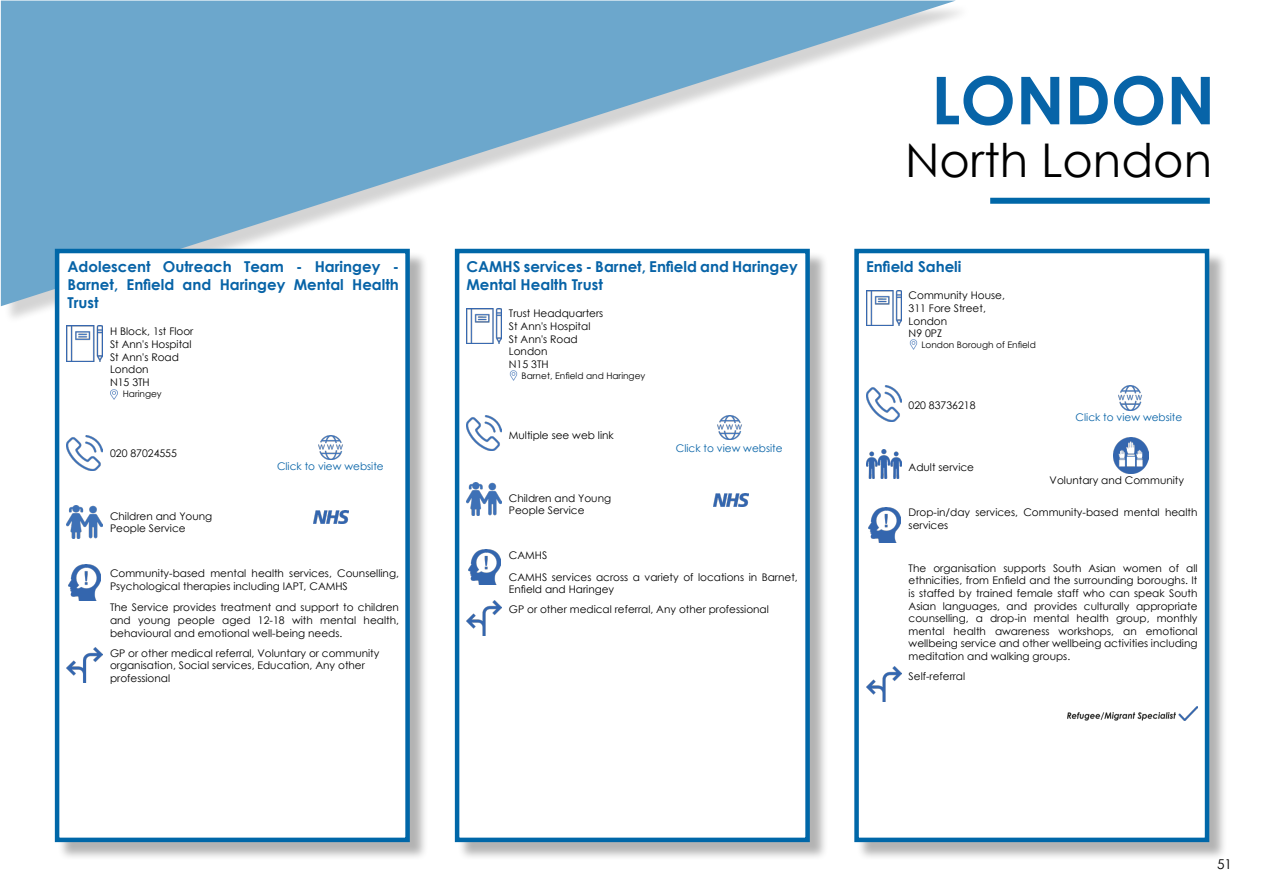
<style>
.page{position:relative;width:1263px;height:893px;background:#fff}
.page>*{position:absolute;margin:0;border:0;box-sizing:border-box;transform-origin:0 0}
.t1{font:700 66px "Century Gothic";color:#0764a8}
.t2{font:46.5px "Century Gothic";color:#000}
.t3{font:700 15px/18px "Century Gothic";color:#0763a7}
.t4{font:13.5px "Century Gothic";color:#000}
.t5{font:10.5px/12.6px "Century Gothic";color:#000}
.t6{font:10.5px "Century Gothic";color:#0763a7}
.t7{font:9px "Century Gothic";color:#000}
</style>
<div class="page">
<svg style="left:1px;top:1px;width:955px;height:305px;fill:#6ca7cc"></svg>
<div style="left:990px;top:198px;width:220px;height:6px;background:#0067a8"></div>
<div style="left:57px;top:251px;width:372px;height:610px;background:#000;opacity:.3"></div>
<div style="left:55px;top:249px;width:355px;height:593px;background:#fff;border:4px solid #0067a8"></div>
<div style="left:457px;top:251px;width:371px;height:610px;background:#000;opacity:.3"></div>
<div style="left:455px;top:249px;width:355px;height:593px;background:#fff;border:4px solid #0067a8"></div>
<div style="left:856px;top:251px;width:372px;height:610px;background:#000;opacity:.3"></div>
<div style="left:854px;top:249px;width:355px;height:593px;background:#fff;border:4px solid #0067a8"></div>
<img style="left:67px;top:326px;width:35px;height:35px">
<img style="left:466px;top:308px;width:36px;height:35px">
<img style="left:867px;top:291px;width:35px;height:35px">
<img style="left:67px;top:435px;width:35px;height:36px">
<img style="left:314px;top:510px;width:35px;height:13px">
<img style="left:466px;top:416px;width:36px;height:35px">
<img style="left:713px;top:494px;width:35px;height:13px">
<img style="left:867px;top:386px;width:35px;height:35px">
<img style="left:318px;top:435px;width:25px;height:24px">
<img style="left:718px;top:415px;width:24px;height:25px">
<img style="left:1118px;top:386px;width:24px;height:24px">
<img style="left:67px;top:506px;width:35px;height:33px">
<img style="left:466px;top:483px;width:36px;height:33px">
<img style="left:867px;top:449px;width:35px;height:30px">
<img style="left:1113px;top:438px;width:35px;height:35px">
<img style="left:69px;top:565px;width:31px;height:35px">
<img style="left:468px;top:549px;width:32px;height:36px">
<img style="left:868px;top:507px;width:32px;height:35px">
<img style="left:67px;top:647px;width:35px;height:35px">
<img style="left:466px;top:601px;width:36px;height:35px">
<img style="left:867px;top:666px;width:35px;height:35px">
<svg style="left:110px;top:389px;width:8px;height:10px"></svg>
<svg style="left:509px;top:370px;width:9px;height:10px"></svg>
<svg style="left:909px;top:340px;width:9px;height:10px"></svg>
<img style="left:1067px;top:707px;width:130px;height:13px">
<h3 class="t3" style="left:68px;top:257px;width:333px;text-align:justify">Adolescent Outreach Team - Haringey - Barnet, Enfield and Haringey Mental Health Trust</h3>
<p class="t5" style="left:110px;top:325px;width:85px">H Block, 1st Floor<br>St Ann's Hospital<br>St Ann's Road<br>London<br>N15 3TH</p>
<p class="t7" style="left:123px;top:387px;width:41px">Haringey</p>
<p class="t5" style="left:110px;top:447px;width:68px">020 87024555</p>
<p class="t6" style="left:277px;top:459px;width:108px">Click to view website</p>
<p class="t5" style="left:110px;top:510px;width:104px">Children and Young<br>People Service</p>
<p class="t5" style="left:110px;top:567px;width:290px">Community-based mental health services, Counselling,<br>Psychological therapies including IAPT, CAMHS</p>
<p class="t5" style="left:110px;top:601px;width:290px;text-align:justify">The Service provides treatment and support to children and young people aged 12-18 with mental health, behavioural and emotional well-being needs.</p>
<p class="t5" style="left:110px;top:646px;width:271px">GP or other medical referral, Voluntary or community organisation, Social services, Education, Any other professional</p>
<h3 class="t3" style="left:466px;top:257px;width:333px">CAMHS services - Barnet, Enfield and Haringey<br>Mental Health Trust</h3>
<p class="t5" style="left:509px;top:307px;width:96px">Trust Headquarters<br>St Ann's Hospital<br>St Ann's Road<br>London<br>N15 3TH</p>
<p class="t7" style="left:522px;top:369px;width:125px">Barnet, Enfield and Haringey</p>
<p class="t5" style="left:509px;top:429px;width:106px">Multiple see web link</p>
<p class="t6" style="left:676px;top:441px;width:108px">Click to view website</p>
<p class="t5" style="left:509px;top:492px;width:104px">Children and Young<br>People Service</p>
<p class="t5" style="left:509px;top:544px;width:290px;line-height:21.6px">CAMHS<br>CAMHS services across a variety of locations in Barnet,</p>
<p class="t5" style="left:509px;top:579px;width:261px;line-height:20.1px">Enfield and Haringey<br>GP or other medical referral, Any other professional</p>
<h1 class="t1" style="left:931px;top:50px;width:285px">LONDON</h1>
<h2 class="t2" style="left:905px;top:127px;width:308px">North London</h2>
<h3 class="t3" style="left:866px;top:257px;width:97px">Enfield Saheli</h3>
<p class="t5" style="left:909px;top:289px;width:98px">Community House,<br>311 Fore Street,<br>London<br>N9 0PZ</p>
<p class="t7" style="left:921px;top:338px;width:116px">London Borough of Enfield</p>
<p class="t5" style="left:909px;top:398px;width:68px">020 83736218</p>
<p class="t5" style="left:909px;top:461px;width:67px">Adult service</p>
<p class="t6" style="left:1075px;top:410px;width:108px">Click to view website</p>
<p class="t5" style="left:1050px;top:474px;width:136px">Voluntary and Community</p>
<p class="t5" style="left:909px;top:506px;width:290px">Drop-in/day services, Community-based mental health services</p>
<p class="t5" style="left:909px;top:561px;width:290px;text-align:justify">The organisation supports South Asian women of all ethnicities, from Enfield and the surrounding boroughs. It is staffed by trained female staff who can speak South Asian languages, and provides culturally appropriate counselling, a drop-in mental health group, monthly mental health awareness workshops, an emotional wellbeing service and other wellbeing activities including meditation and walking groups.</p>
<p class="t5" style="left:909px;top:670px;width:58px">Self-referral</p>
<p class="t4" style="left:1217px;top:855px;width:16px">51</p>
</div>
